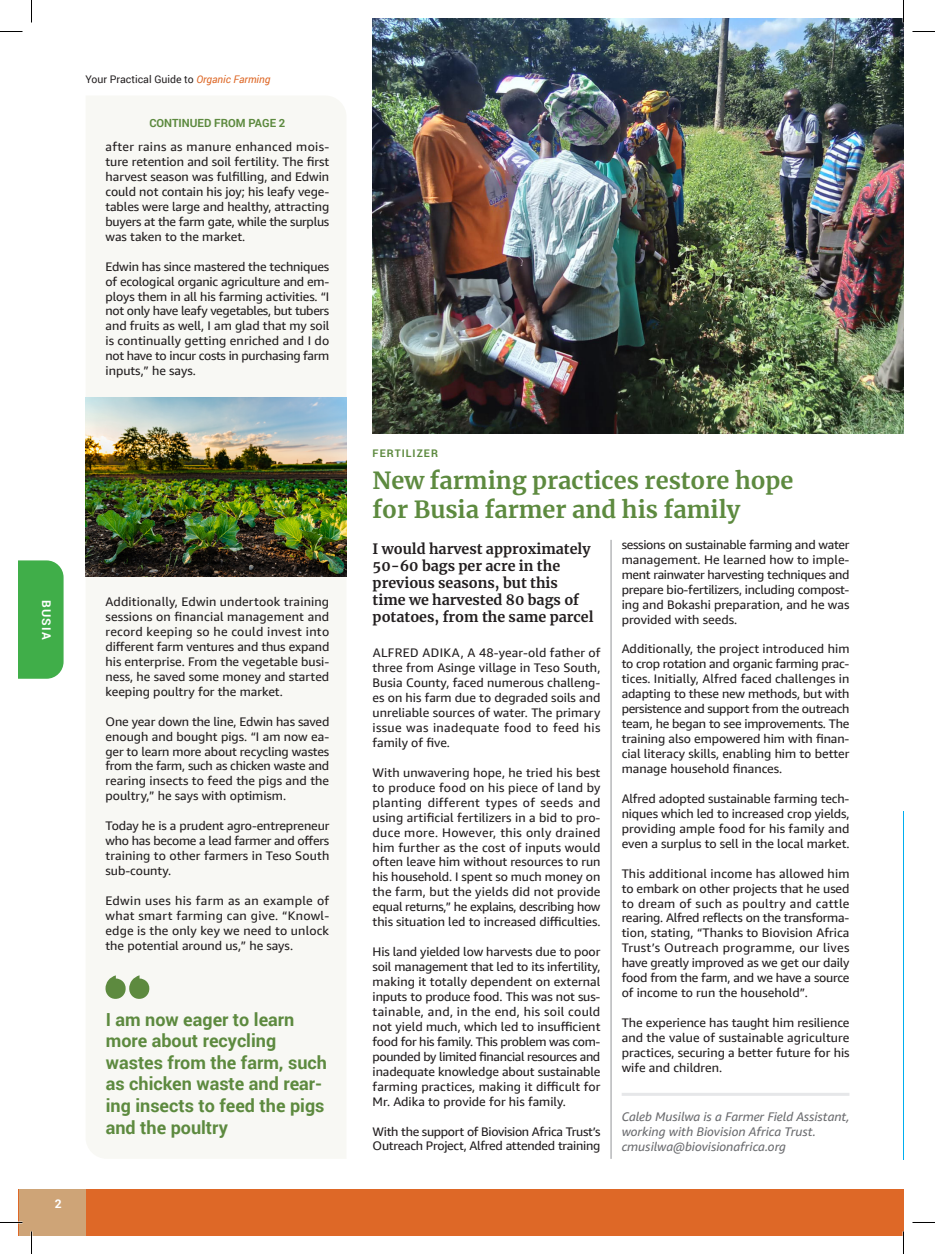
<style>
.page{position:relative;width:935px;height:1254px;background:#fff}
.page>*{position:absolute;margin:0;border:0;box-sizing:border-box;transform-origin:0 0}
.t1{font:700 23.55px/28.2px "Merriweather";color:#5d8a3f}
.t2{font:700 18px/21.6px "Roboto";color:#5d8a3f}
.t3{font:700 14.25px/17.1px "Merriweather";color:#231f20}
.t4{font:12.45px/15px "Amazon Ember";color:#231f20;text-align:justify}
.t5{font:italic 12.45px/15px "Amazon Ember";color:#6c6d70}
.t6{font:12.45px/15px "Amazon Ember";letter-spacing:-.025em;color:#231f20}
.t7{font:700 12px "Roboto";letter-spacing:.1em;color:#fff}
.t8{font:700 11.25px "Roboto";color:#5d8a3f}
.t9{font:10.5px "Roboto";color:#231f20}
.t10{font:700 10.5px "Roboto";letter-spacing:.1em;color:#5d8a3f}
.s1{font-style:italic;color:#de6827}
</style>
<div class="page">
<div style="left:19px;top:1189px;width:884px;height:46px;background:#de6827"></div>
<div style="left:19px;top:1189px;width:67px;height:46px;background:#cea477"></div>
<div style="left:86px;top:96px;width:260px;height:1062px;background:#f8f8f4"></div>
<svg style="left:105px;top:975px;width:44px;height:24px"></svg>
<img style="left:86px;top:397px;width:260px;height:179px">
<hr style="left:621px;top:1092px;width:228px;height:3px;background:#e6e7e9">
<img style="left:373px;top:19px;width:530px;height:414px">
<hr style="left:903px;top:811px;width:1px;height:348px;background:#00aeef">
<div style="left:19px;top:560px;width:45px;height:119px;background:#40ae49"></div>
<hr style="left:611px;top:540px;width:1px;height:618px;background:#939598">
<hr style="left:0;top:1221px;width:22px;height:2px;background:#fff">
<hr style="left:902px;top:0;width:2px;height:23px;background:#fff">
<hr style="left:902px;top:1231px;width:2px;height:23px;background:#fff">
<svg style="left:0;top:31px;width:22px;height:1px"></svg>
<svg style="left:912px;top:31px;width:23px;height:1px"></svg>
<svg style="left:0;top:1222px;width:22px;height:1px"></svg>
<svg style="left:912px;top:1222px;width:23px;height:1px"></svg>
<svg style="left:31px;top:0;width:1px;height:23px"></svg>
<svg style="left:31px;top:1231px;width:1px;height:23px"></svg>
<svg style="left:903px;top:0;width:1px;height:23px"></svg>
<svg style="left:903px;top:1231px;width:1px;height:23px"></svg>
<p class="t9" style="left:86px;top:72px;width:186px">Your Practical Guide to <span class="s1">Organic Farming</span></p>
<p class="t8" style="left:149px;top:115px;width:137px">CONTINUED FROM PAGE 2</p>
<p class="t4" style="left:105px;top:139px;width:225px">after rains as manure enhanced mois&shy;ture retention and soil fertility. The first harvest season was fulfilling, and Edwin could not contain his joy; his leafy vege&shy;tables were large and healthy, attracting buyers at the farm gate, while the surplus was taken to the market.</p>
<p class="t4" style="left:105px;top:259px;width:225px">Edwin has since mastered the techniques of ecological organic agriculture and em&shy;ploys them in all his farming activities. “I not only have leafy vegetables, but tubers and fruits as well, I am glad that my soil is continually getting enriched and I do not have to incur costs in purchasing farm inputs,” he says.</p>
<p class="t7" style="left:55px;top:600px;width:41px;rotate:90deg">BUSIA</p>
<p class="t7" style="left:55px;top:1195px;width:8px">2</p>
<p class="t4" style="left:105px;top:594px;width:225px">Additionally, Edwin undertook training sessions on financial management and record keeping so he could invest into different farm ventures and thus expand his enterprise. From the vegetable busi&shy;ness, he saved some money and started keeping poultry for the market.</p>
<p class="t4" style="left:105px;top:714px;width:225px">One year down the line, Edwin has saved enough and bought pigs. “I am now ea&shy;ger to learn more about recycling wastes from the farm, such as chicken waste and rearing insects to feed the pigs and the poultry,” he says with optimism.</p>
<p class="t4" style="left:105px;top:818px;width:225px">Today he is a prudent agro-entrepreneur who has become a lead farmer and offers training to other farmers in Teso South sub-county.</p>
<p class="t4" style="left:105px;top:893px;width:225px">Edwin uses his farm as an example of what smart farming can give. “Knowl&shy;edge is the only key we need to unlock the potential around us,” he says.</p>
<p class="t2" style="left:106px;top:1007px;width:223px">I am now eager to learn more about recycling wastes from the farm, such as chicken waste and rear&shy;ing insects to feed the pigs and the poultry</p>
<p class="t10" style="left:373px;top:446px;width:67px">FERTILIZER</p>
<p class="t1" style="left:373px;top:466px;width:422px">New farming practices restore hope for Busia farmer and his family</p>
<p class="t3" style="left:373px;top:540px;width:222px">I would harvest approximately<br>50-60 bags per acre in the previous seasons, but this time we harvested 80 bags of potatoes, from the same parcel</p>
<p class="t4" style="left:621px;top:537px;width:229px">sessions on sustainable farming and water management. He learned how to imple&shy;ment rainwater harvesting techniques and prepare bio-fertilizers, including compost&shy;ing and Bokashi preparation, and he was provided with seeds.</p>
<p class="t4" style="left:621px;top:641px;width:229px">Additionally, the project introduced him to crop rotation and organic farming prac&shy;tices. Initially, Alfred faced challenges in adapting to these new methods, but with persistence and support from the outreach team, he began to see improvements. The training also empowered him with finan&shy;cial literacy skills, enabling him to better manage household finances.</p>
<p class="t4" style="left:621px;top:791px;width:229px">Alfred adopted sustainable farming tech&shy;niques which led to increased crop yields, providing ample food for his family and even a surplus to sell in the local market.</p>
<p class="t4" style="left:621px;top:866px;width:229px">This additional income has allowed him to embark on other projects that he used to dream of such as poultry and cattle rearing. Alfred reflects on the transforma&shy;tion, stating, “Thanks to Biovision Africa Trust’s Outreach programme, our lives have greatly improved as we get our daily food from the farm, and we have a source of income to run the household”.</p>
<p class="t4" style="left:621px;top:1015px;width:229px">The experience has taught him resilience and the value of sustainable agriculture practices, securing a better future for his wife and children.</p>
<p class="t5" style="left:621px;top:1109px;width:229px">Caleb Musilwa is a Farmer Field Assistant, working with Biovision Africa Trust.</p>
<p class="t5" style="left:621px;top:1139px;width:166px">cmusilwa@biovisionafrica.org</p>
<p class="t4" style="left:373px;top:645px;width:229px">ALFRED ADIKA, A 48-year-old father of three from Asinge village in Teso South, Busia County, faced numerous challeng&shy;es on his farm due to degraded soils and unreliable sources of water. The primary issue was inadequate food to feed his family of five.</p>
<p class="t4" style="left:373px;top:765px;width:229px">With unwavering hope, he tried his best to produce food on his piece of land by planting different types of seeds and using artificial fertilizers in a bid to pro&shy;duce more. However, this only drained him further as the cost of inputs would often leave him without resources to run his household. I spent so much money on the farm, but the yields did not provide equal returns,” he explains, describing how this situation led to increased difficulties.</p>
<p class="t4" style="left:373px;top:944px;width:229px">His land yielded low harvests due to poor soil management that led to its infertility, making it totally dependent on external inputs to produce food. This was not sus&shy;tainable, and, in the end, his soil could not yield much, which led to insufficient food for his family. This problem was com&shy;pounded by limited financial resources and inadequate knowledge about sustainable farming practices, making it difficult for Mr. Adika to provide for his family.</p>
<p class="t6" style="left:373px;top:1123px;width:229px">With the support of Biovision Africa Trust’s<br>Outreach Project, Alfred attended training</p>
</div>
